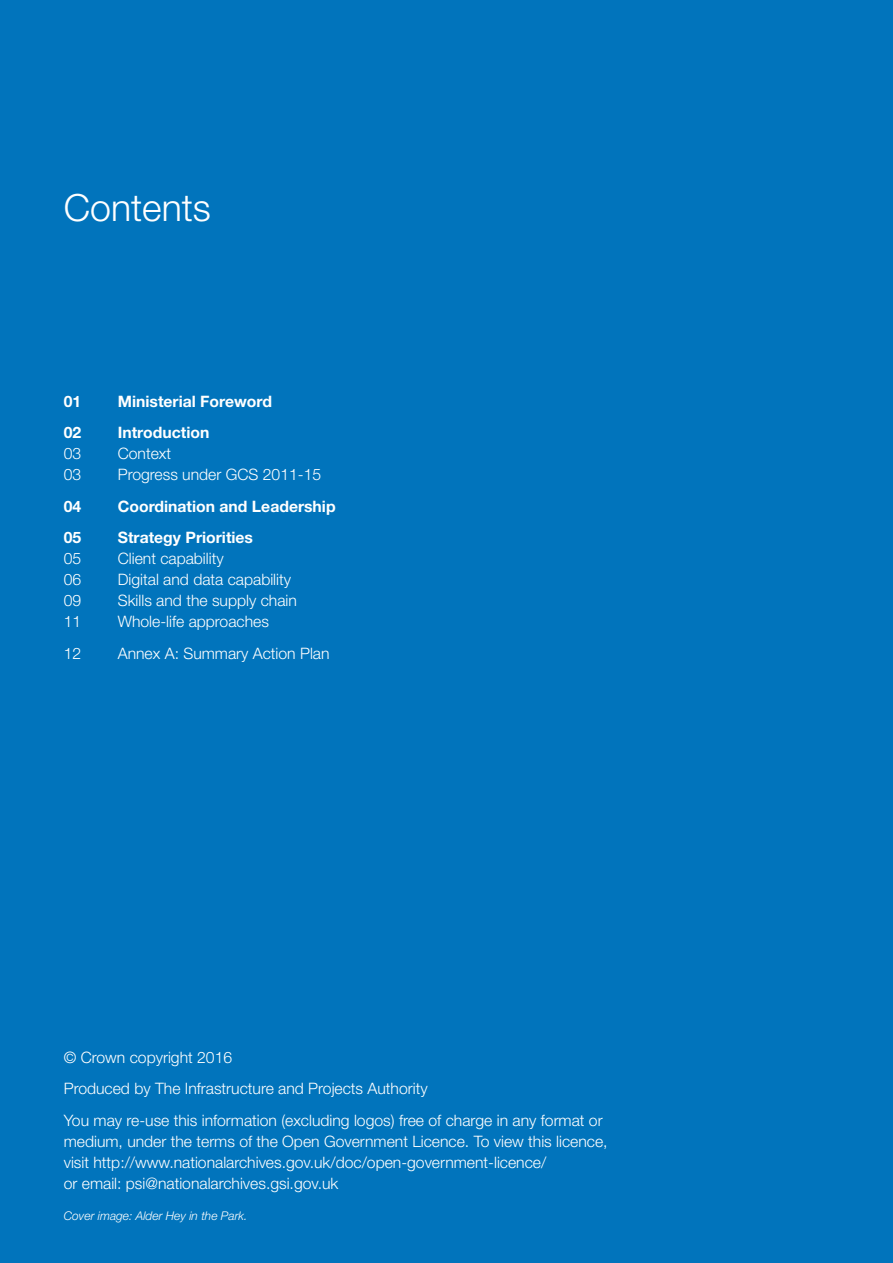
<style>
.page{position:relative;width:893px;height:1263px;background:#0174bc}
.page>*{position:absolute;margin:0;border:0;box-sizing:border-box;transform-origin:0 0}
.t1{font:300 37.5px "Helvetica Neue";color:#fff}
.t2{font:300 15.75px/21px "Helvetica Neue";color:#fff}
.t3{font:700 15.75px "Helvetica Neue";color:#fff}
.t4{font:italic 300 12px "Helvetica Neue";color:#fff}
</style>
<div class="page">
<p class="t1" style="left:64px;top:185px;width:149px">Contents</p>
<p class="t3" style="left:64px;top:391px;width:19px">01</p>
<p class="t3" style="left:118px;top:391px;width:156px">Ministerial Foreword</p>
<p class="t3" style="left:64px;top:423px;width:19px">02</p>
<p class="t3" style="left:118px;top:423px;width:93px">Introduction</p>
<p class="t2" style="left:64px;top:443px;width:19px">03</p>
<p class="t2" style="left:118px;top:443px;width:55px">Context</p>
<p class="t2" style="left:64px;top:464px;width:19px">03</p>
<p class="t2" style="left:118px;top:464px;width:205px">Progress under GCS 2011-15</p>
<p class="t3" style="left:64px;top:496px;width:19px">04</p>
<p class="t3" style="left:118px;top:496px;width:219px">Coordination and Leadership</p>
<p class="t3" style="left:64px;top:528px;width:19px">05</p>
<p class="t3" style="left:118px;top:528px;width:137px">Strategy Priorities</p>
<p class="t2" style="left:64px;top:548px;width:19px">05</p>
<p class="t2" style="left:118px;top:548px;width:107px">Client capability</p>
<p class="t2" style="left:64px;top:569px;width:19px">06</p>
<p class="t2" style="left:118px;top:569px;width:175px">Digital and data capability</p>
<p class="t2" style="left:64px;top:590px;width:19px">09</p>
<p class="t2" style="left:118px;top:590px;width:181px">Skills and the supply chain</p>
<p class="t2" style="left:64px;top:611px;width:19px">11</p>
<p class="t2" style="left:118px;top:611px;width:153px">Whole-life approaches</p>
<p class="t2" style="left:64px;top:642px;width:19px">12</p>
<p class="t2" style="left:118px;top:642px;width:213px">Annex A: Summary Action Plan</p>
<p class="t2" style="left:64px;top:1046px;width:170px">© Crown copyright 2016</p>
<p class="t2" style="left:64px;top:1078px;width:365px">Produced by The Infrastructure and Projects Authority</p>
<p class="t2" style="left:64px;top:1109px;width:545px">You may re-use this information (excluding logos) free of charge in any format or medium, under the terms of the Open Government Licence. To view this licence, visit http://www.nationalarchives.gov.uk/doc/open-government-licence/<br>or email: psi@nationalarchives.gsi.gov.uk</p>
<p class="t4" style="left:64px;top:1209px;width:185px">Cover image: Alder Hey in the Park.</p>
</div>
